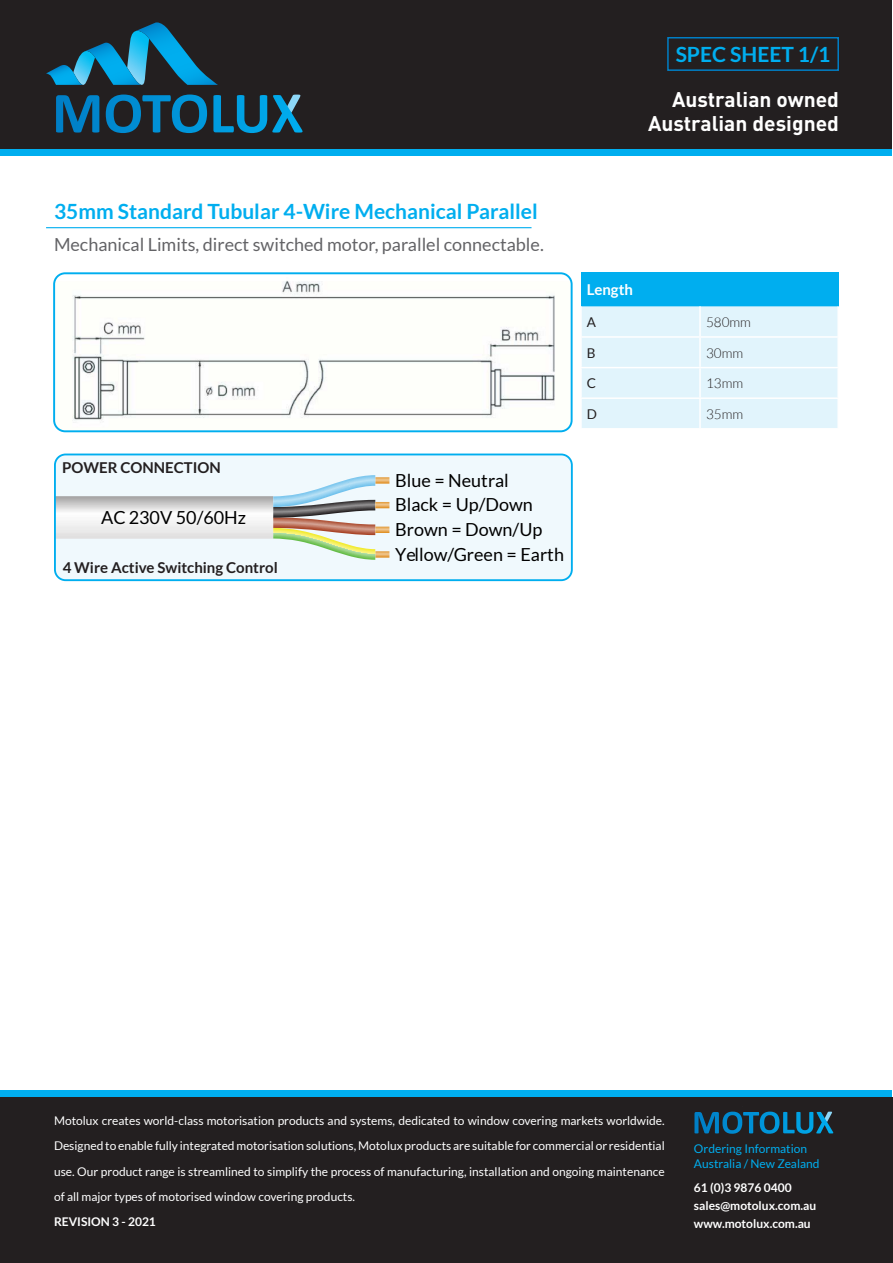
<style>
.page{position:relative;width:893px;height:1263px;background:#fff}
.page>*{position:absolute;margin:0;border:0;box-sizing:border-box;transform-origin:0 0}
.t1{font:700 21px "Lato";color:#00aeef}
.t2{font:700 21px/24px "DIN";color:#fff;text-align:right}
.t3{font:18px/24.8px "Lato";color:#000}
.t4{font:18px "Lato";color:#636366}
.t5{font:700 15px "Lato";color:#231f20}
.t6{font:700 15px "Lato";color:#fff}
.t7{font:300 13.5px "Lato";color:#231f20}
.t8{font:13.5px "Lato";color:#231f20}
.t9{font:12px/25.5px "Lato";color:#fff;text-align:justify}
.t10{font:700 12px/18px "Lato";color:#fff}
.t11{font:12px/15px "Lato";color:#00aeef}
</style>
<div class="page">
<img style="left:56px;top:275px;width:514px;height:154px">
<div style="left:53px;top:272px;width:520px;height:160px;border:2px solid #00aeef;border-radius:11px"></div>
<div style="left:0;top:1097px;width:893px;height:166px;background:#231f20"></div>
<div style="left:1px;top:0;width:891px;height:149px;background:#231f20"></div>
<div style="left:1px;top:1090px;width:891px;height:7px;background:#00aeef"></div>
<div style="left:1px;top:149px;width:891px;height:7px;background:#00aeef"></div>
<svg style="left:46px;top:22px;width:257px;height:111px"></svg>
<hr style="left:46px;top:227px;width:485px;height:1px;background:#00aeef">
<svg style="left:722px;top:1111px;width:111px;height:23px"></svg>
<div style="left:667px;top:37px;width:172px;height:34px;border:2px solid #007ec5"></div>
<div style="left:581px;top:272px;width:257px;height:34px;background:#00aeef"></div>
<div style="left:582px;top:306px;width:255px;height:122px;background:#e1f4fc"></div>
<hr style="left:699px;top:306px;width:2px;height:30px;background:#fff">
<hr style="left:580px;top:336px;width:120px;height:2px;background:#fff">
<hr style="left:700px;top:336px;width:139px;height:2px;background:#fff">
<hr style="left:699px;top:338px;width:2px;height:29px;background:#fff">
<hr style="left:580px;top:367px;width:120px;height:1px;background:#fff">
<hr style="left:700px;top:367px;width:139px;height:1px;background:#fff">
<hr style="left:699px;top:368px;width:2px;height:29px;background:#fff">
<hr style="left:580px;top:397px;width:120px;height:2px;background:#fff">
<hr style="left:700px;top:397px;width:139px;height:2px;background:#fff">
<hr style="left:699px;top:399px;width:2px;height:29px;background:#fff">
<div style="left:55px;top:454px;width:517px;height:126px;background:#f0f9fd;border-radius:11px"></div>
<svg style="left:57px;top:475px;width:332px;height:85px"></svg>
<div style="left:54px;top:453px;width:519px;height:128px;border:2px solid #00aeef;border-radius:11px"></div>
<h1 class="t1" style="left:676px;top:43px;width:156px">SPEC SHEET 1/1</h1>
<h1 class="t2" style="left:648px;top:86px;width:192px">Australian owned<br>Australian designed</h1>
<h1 class="t1" style="left:54px;top:199px;width:485px">35mm Standard Tubular 4-Wire Mechanical Parallel</h1>
<h2 class="t4" style="left:54px;top:234px;width:491px">Mechanical Limits, direct switched motor, parallel connectable.</h2>
<p class="t5" style="left:62px;top:459px;width:160px">POWER CONNECTION</p>
<h2 class="t3" style="left:101px;top:504px;width:147px">AC 230V 50/60Hz</h2>
<p class="t5" style="left:63px;top:559px;width:217px">4 Wire Active Switching Control</p>
<h2 class="t3" style="left:395px;top:467px;width:115px">Blue = Neutral</h2>
<h2 class="t3" style="left:395px;top:517px;width:170px">Brown = Down/Up<br>Yellow/Green = Earth</h2>
<h2 class="t3" style="left:395px;top:492px;width:139px">Black = Up/Down</h2>
<p class="t6" style="left:587px;top:281px;width:48px">Length</p>
<p class="t8" style="left:587px;top:315px;width:11px">A</p>
<p class="t7" style="left:706px;top:315px;width:46px">580mm</p>
<p class="t8" style="left:587px;top:345px;width:10px">B</p>
<p class="t7" style="left:706px;top:346px;width:39px">30mm</p>
<p class="t8" style="left:587px;top:376px;width:11px">C</p>
<p class="t7" style="left:706px;top:376px;width:39px">13mm</p>
<p class="t8" style="left:587px;top:407px;width:12px">D</p>
<p class="t7" style="left:706px;top:407px;width:39px">35mm</p>
<p class="t9" style="left:54px;top:1107px;width:612px">Motolux creates world-class motorisation products and systems, dedicated to window covering markets worldwide.<br>Designed to enable fully integrated motorisation solutions, Motolux products are suitable for commercial or residential use. Our product range is streamlined to simplify the process of manufacturing, installation and ongoing maintenance of all major types of motorised window covering products.</p>
<p class="t10" style="left:54px;top:1212px;width:103px">REVISION 3 - 2021</p>
<p class="t11" style="left:694px;top:1141px;width:127px">Ordering Information<br>Australia / New Zealand</p>
<p class="t10" style="left:694px;top:1178px;width:124px">61 (0)3 9876 0400 sales@motolux.com.au www.motolux.com.au</p>
</div>
